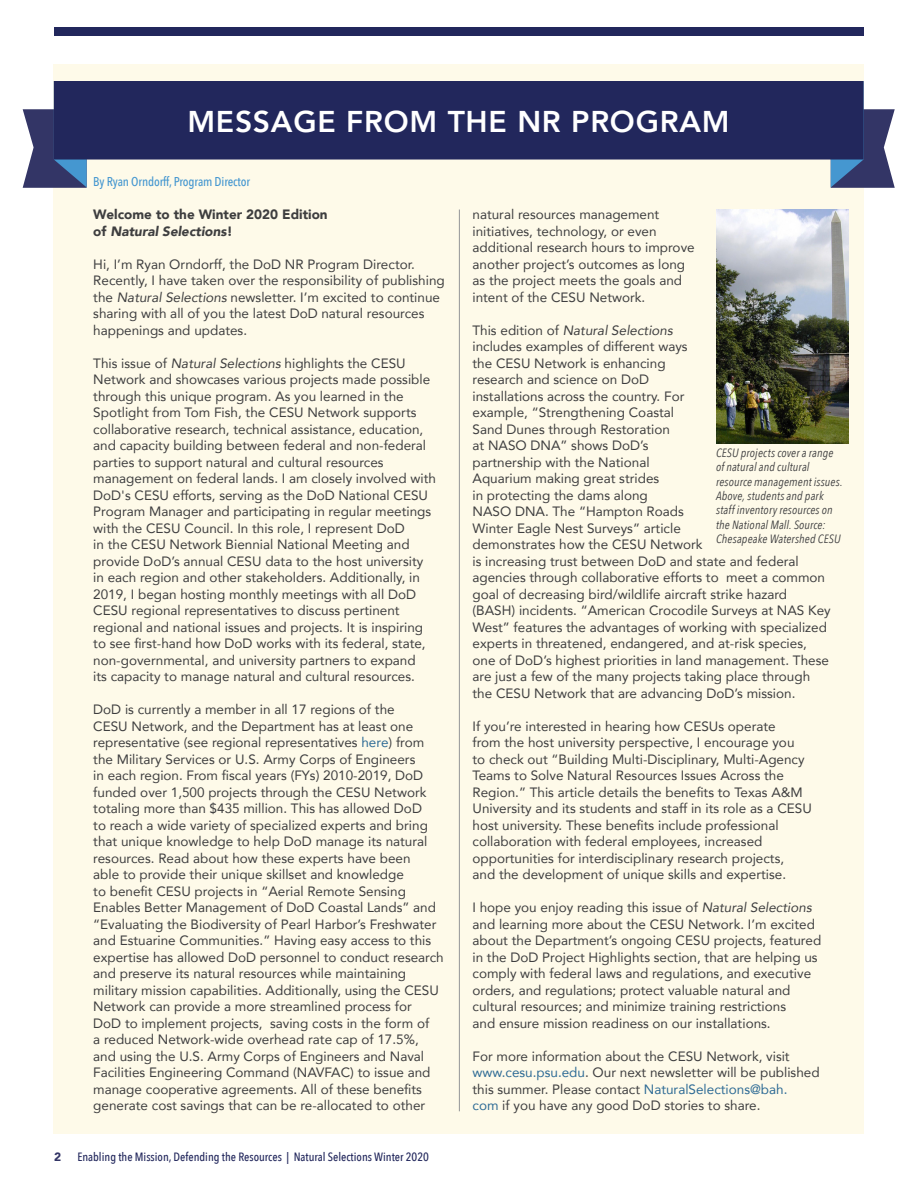
<style>
.page{position:relative;width:918px;height:1188px;background:#fff}
.page>*{position:absolute;margin:0;border:0;box-sizing:border-box;transform-origin:0 0}
._01_Heading_no_rule{font:800 30px "Avenir";letter-spacing:.025em;color:#fff}
._03_Body{font:13.5px/16.5px "Avenir";color:#3e3e3f}
._03_Body-2{font:900 13.5px/16.5px "Avenir";color:#3e3e3f}
._03_Author_col_span{font:500 12.75px "Avenir Next Condensed";letter-spacing:-.01em;color:#4597d0}
._07_Caption{font:italic 12px/14.4px "Avenir Next Condensed";letter-spacing:.01em;color:#3e3e3f}
.t1{font:500 12px "Avenir Next Condensed";color:#22275c}
.t2{font:900 12px "Avenir";color:#333566}
.s1{font-style:italic}
.s2{color:#2e6b95}
</style>
<div class="page">
<div style="left:54px;top:27px;width:810px;height:9px;background:#22275c"></div>
<div style="left:54px;top:64px;width:810px;height:1070px;background:#fefae9"></div>
<svg style="left:23px;top:81px;width:64px;height:107px"></svg>
<svg style="left:831px;top:109px;width:64px;height:79px;background:#515d88"></svg>
<div style="left:54px;top:81px;width:810px;height:79px;background:#22275c"></div>
<img style="left:716px;top:210px;width:132px;height:234px">
<hr style="left:459px;top:210px;width:1px;height:901px;background:#939598">
<p class="_01_Heading_no_rule" style="left:187px;top:99px;width:544px">MESSAGE FROM THE NR PROGRAM</p>
<p class="_03_Author_col_span" style="left:93px;top:174px;width:158px">By Ryan Orndorff, Program Director</p>
<p class="_03_Body-2" style="left:93px;top:206px;width:236px">Welcome to the Winter 2020 Edition of <span class="s1">Natural Selections</span>!</p>
<p class="_03_Body" style="left:93px;top:255px;width:353px">Hi, I’m Ryan Orndorff, the DoD NR Program Director.<br>Recently, I have taken over the responsibility of publishing the <span class="s1">Natural Selections</span> newsletter. I’m excited to continue sharing with all of you the latest DoD natural resources happenings and updates.</p>
<p class="_03_Body" style="left:93px;top:354px;width:344px">This issue of <span class="s1">Natural Selections</span> highlights the CESU Network and showcases various projects made possible through this unique program. As you learned in the Spotlight from Tom Fish, the CESU Network supports collaborative research, technical assistance, education, and capacity building between federal and non-federal parties to support natural and cultural resources management on federal lands. I am closely involved with DoD's CESU efforts, serving as the DoD National CESU Program Manager and participating in regular meetings with the CESU Council. In this role, I represent DoD<br>in the CESU Network Biennial National Meeting and provide DoD’s annual CESU data to the host university in each region and other stakeholders. Additionally, in 2019, I began hosting monthly meetings with all DoD CESU regional representatives to discuss pertinent regional and national issues and projects. It is inspiring to see first-hand how DoD works with its federal, state, non-governmental, and university partners to expand<br>its capacity to manage natural and cultural resources.</p>
<p class="_03_Body" style="left:93px;top:701px;width:352px">DoD is currently a member in all 17 regions of the<br>CESU Network, and the Department has at least one representative (see regional representatives <span class="s2">here</span>) from the Military Services or U.S. Army Corps of Engineers<br>in each region. From fiscal years (FYs) 2010-2019, DoD funded over 1,500 projects through the CESU Network totaling more than $435 million. This has allowed DoD<br>to reach a wide variety of specialized experts and bring that unique knowledge to help DoD manage its natural resources. Read about how these experts have been<br>able to provide their unique skillset and knowledge<br>to benefit CESU projects in “Aerial Remote Sensing Enables Better Management of DoD Coastal Lands” and “Evaluating the Biodiversity of Pearl Harbor’s Freshwater and Estuarine Communities.” Having easy access to this expertise has allowed DoD personnel to conduct research and preserve its natural resources while maintaining military mission capabilities. Additionally, using the CESU Network can provide a more streamlined process for<br>DoD to implement projects, saving costs in the form of<br>a reduced Network-wide overhead rate cap of 17.5%, and using the U.S. Army Corps of Engineers and Naval Facilities Engineering Command (NAVFAC) to issue and manage cooperative agreements. All of these benefits generate cost savings that can be re-allocated to other</p>
<p class="t2" style="left:54px;top:1147px;width:9px">2</p>
<p class="t1" style="left:77px;top:1150px;width:353px">Enabling the Mission, Defending the Resources | Natural Selections Winter 2020</p>
<p class="_03_Body" style="left:472px;top:206px;width:224px">natural resources management initiatives, technology, or even additional research hours to improve another project’s outcomes as long as the project meets the goals and intent of the CESU Network.</p>
<p class="_03_Body" style="left:472px;top:321px;width:360px">This edition of <span class="s1">Natural Selections<br></span>includes examples of different ways<br>the CESU Network is enhancing<br>research and science on DoD<br>installations across the country. For<br>example, “Strengthening Coastal<br>Sand Dunes through Restoration<br>at NASO DNA” shows DoD’s<br>partnership with the National<br>Aquarium making great strides<br>in protecting the dams along<br>NASO DNA. The “Hampton Roads<br>Winter Eagle Nest Surveys” article<br>demonstrates how the CESU Network<br>is increasing trust between DoD and state and federal agencies through collaborative efforts to meet a common goal of decreasing bird/wildlife aircraft strike hazard (BASH) incidents. “American Crocodile Surveys at NAS Key West” features the advantages of working with specialized experts in threatened, endangered, and at-risk species, one of DoD’s highest priorities in land management. These are just a few of the many projects taking place through the CESU Network that are advancing DoD’s mission.</p>
<p class="_03_Body" style="left:472px;top:717px;width:341px">If you’re interested in hearing how CESUs operate<br>from the host university perspective, I encourage you<br>to check out “Building Multi-Disciplinary, Multi-Agency Teams to Solve Natural Resources Issues Across the Region.” This article details the benefits to Texas A&amp;M University and its students and staff in its role as a CESU host university. These benefits include professional collaboration with federal employees, increased opportunities for interdisciplinary research projects,<br>and the development of unique skills and expertise.</p>
<p class="_03_Body" style="left:472px;top:899px;width:350px">I hope you enjoy reading this issue of <span class="s1">Natural Selections </span>and learning more about the CESU Network. I’m excited about the Department’s ongoing CESU projects, featured in the DoD Project Highlights section, that are helping us comply with federal laws and regulations, and executive orders, and regulations; protect valuable natural and cultural resources; and minimize training restrictions<br>and ensure mission readiness on our installations.</p>
<p class="_03_Body" style="left:472px;top:1047px;width:349px">For more information about the CESU Network, visit <span class="s2">www.cesu.psu.edu</span>. Our next newsletter will be published this summer. Please contact <span class="s2">NaturalSelections@bah.<br>com</span> if you have any good DoD stories to share.</p>
<p class="_07_Caption" style="left:716px;top:445px;width:128px">CESU projects cover a range of natural and cultural resource management issues.<br>Above, students and park staff inventory resources on the National Mall. Source:<br>Chesapeake Watershed CESU</p>
</div>
